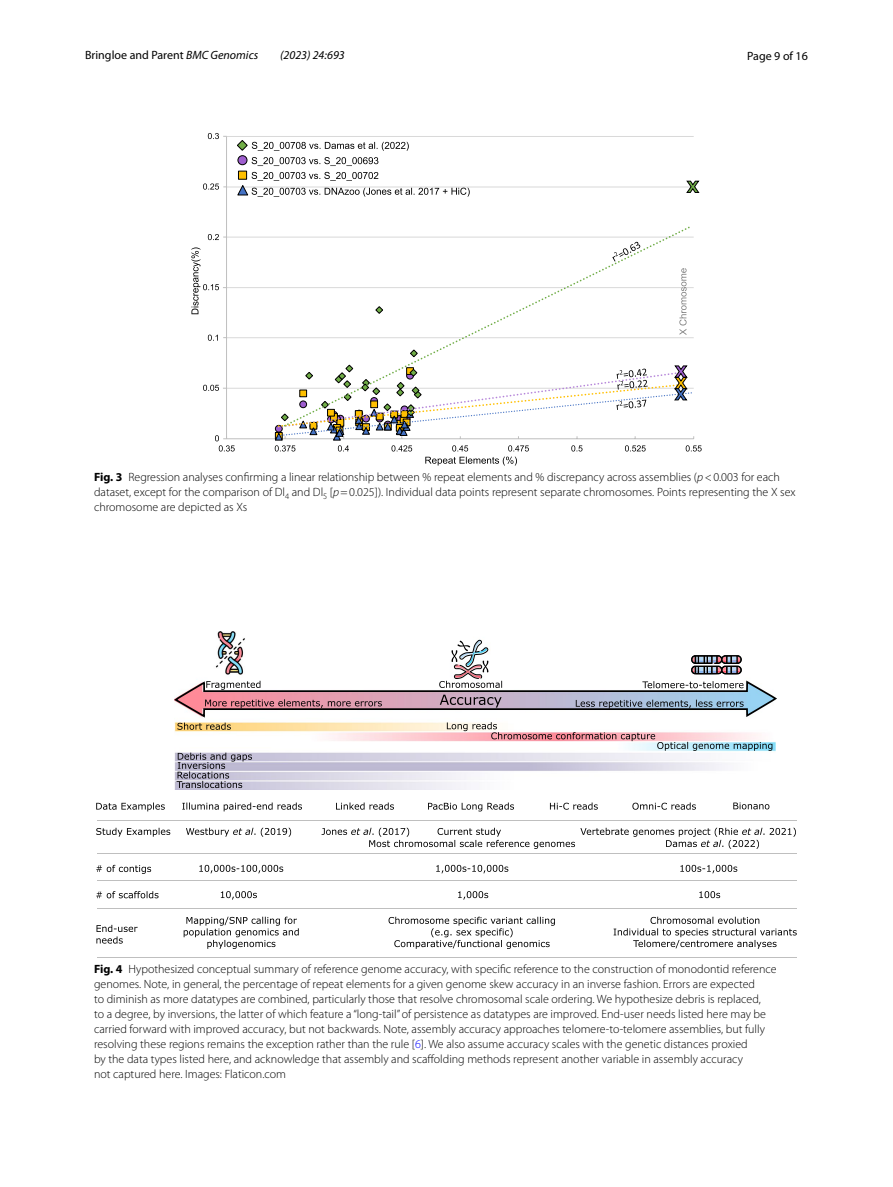
<style>
.page{position:relative;width:893px;height:1187px;background:#fff}
.page>*{position:absolute;margin:0;border:0;box-sizing:border-box;transform-origin:0 0}
.t1{font:300 12px/15px "Myriad Pro";color:#000}
.t2{font:12px "Myriad Pro";color:#000}
.t3{font:italic 12px "Myriad Pro";color:#000}
.s1{font-style:italic}
.s2{font-weight:700}
.s3{color:#00f}
</style>
<div class="page">
<hr style="left:227px;top:388px;width:467px;height:1px;background:#d9d9d9">
<hr style="left:227px;top:337px;width:467px;height:1px;background:#d9d9d9">
<hr style="left:227px;top:287px;width:467px;height:1px;background:#d9d9d9">
<hr style="left:227px;top:237px;width:467px;height:1px;background:#d9d9d9">
<hr style="left:227px;top:187px;width:467px;height:1px;background:#d9d9d9">
<hr style="left:227px;top:136px;width:467px;height:1px;background:#d9d9d9">
<hr style="left:226px;top:136px;width:1px;height:303px;background:#bfbfbf">
<hr style="left:227px;top:438px;width:467px;height:1px;background:#bfbfbf">
<svg style="left:282px;top:226px;width:411px;height:138px"></svg>
<svg style="left:679px;top:268px;width:8px;height:67px"></svg>
<svg style="left:252px;top:157px;width:126px;height:9px"></svg>
<svg style="left:612px;top:242px;width:28px;height:19px"></svg>
<svg style="left:208px;top:133px;width:18px;height:6px"></svg>
<svg style="left:203px;top:183px;width:23px;height:7px"></svg>
<svg style="left:208px;top:234px;width:18px;height:6px"></svg>
<svg style="left:191px;top:247px;width:35px;height:67px"></svg>
<svg style="left:208px;top:334px;width:18px;height:7px"></svg>
<svg style="left:203px;top:385px;width:23px;height:6px"></svg>
<svg style="left:215px;top:435px;width:20px;height:16px"></svg>
<svg style="left:686px;top:180px;width:14px;height:13px"></svg>
<svg style="left:274px;top:364px;width:428px;height:101px"></svg>
<svg style="left:236px;top:172px;width:234px;height:25px"></svg>
<div style="left:238px;top:171px;width:9px;height:9px;background:#ffc000;border:1px solid #000"></div>
<div style="left:238px;top:156px;width:9px;height:9px;background:#9e5ece;border-radius:50%"></div>
<div style="left:237px;top:155px;width:10px;height:10px;border:1px solid #000;border-radius:50%"></div>
<svg style="left:237px;top:140px;width:172px;height:11px"></svg>
<img style="left:174px;top:632px;width:293px;height:157px">
<svg style="left:96px;top:827px;width:74px;height:9px"></svg>
<svg style="left:96px;top:802px;width:69px;height:9px"></svg>
<svg style="left:186px;top:827px;width:105px;height:9px"></svg>
<svg style="left:199px;top:864px;width:84px;height:9px"></svg>
<svg style="left:182px;top:802px;width:120px;height:9px"></svg>
<svg style="left:428px;top:802px;width:268px;height:9px"></svg>
<svg style="left:733px;top:802px;width:36px;height:7px"></svg>
<svg style="left:336px;top:802px;width:58px;height:7px"></svg>
<svg style="left:221px;top:891px;width:36px;height:8px"></svg>
<svg style="left:184px;top:916px;width:115px;height:32px"></svg>
<svg style="left:389px;top:916px;width:166px;height:32px"></svg>
<svg style="left:614px;top:916px;width:183px;height:32px"></svg>
<svg style="left:458px;top:891px;width:30px;height:8px"></svg>
<svg style="left:699px;top:891px;width:21px;height:7px"></svg>
<svg style="left:436px;top:864px;width:72px;height:9px"></svg>
<svg style="left:680px;top:864px;width:57px;height:9px"></svg>
<svg style="left:322px;top:827px;width:474px;height:21px"></svg>
<svg style="left:96px;top:864px;width:55px;height:9px"></svg>
<svg style="left:96px;top:891px;width:63px;height:7px"></svg>
<svg style="left:96px;top:924px;width:42px;height:19px"></svg>
<hr style="left:97px;top:819px;width:700px;height:1px;background:#bfbfbf">
<hr style="left:97px;top:853px;width:700px;height:1px;background:#bfbfbf">
<hr style="left:97px;top:880px;width:700px;height:1px;background:#bfbfbf">
<hr style="left:97px;top:908px;width:700px;height:1px;background:#bfbfbf">
<hr style="left:97px;top:956px;width:700px;height:1px;background:#bfbfbf">
<svg style="left:174px;top:639px;width:603px;height:149px"></svg>
<p class="t2" style="left:85px;top:48px;width:175px">Bringloe and Parent <span class="s1">BMC Genomics</span></p>
<p class="t3" style="left:280px;top:48px;width:66px">(2023) 24:693</p>
<p class="t2" style="left:747px;top:48px;width:62px">Page 9 of 16</p>
<p class="t1" style="left:94px;top:469px;width:703px"><span class="s2">Fig. 3</span> Regression analyses confirming a linear relationship between % repeat elements and % discrepancy across assemblies (<span class="s1">p</span>&lt;0.003 for each dataset, except for the comparison of -Dl<sub>4</sub> and -Dl<sub>5</sub> [<span class="s1">p</span>=0.025]). Individual data points represent separate chromosomes. Points representing the X sex chromosome are depicted as Xs</p>
<p class="t1" style="left:94px;top:961px;width:684px"><span class="s2">Fig. 4</span> Hypothesized conceptual summary of reference genome accuracy, with specific reference to the construction of monodontid reference genomes. Note, in general, the percentage of repeat elements for a given genome skew accuracy in an inverse fashion. Errors are expected<br>to diminish as more datatypes are combined, particularly those that resolve chromosomal scale ordering. We hypothesize debris is replaced,<br>to a degree, by inversions, the latter of which feature a “long-tail” of persistence as datatypes are improved. End-user needs listed here may be carried forward with improved accuracy, but not backwards. Note, assembly accuracy approaches telomere-to-telomere assemblies, but fully resolving these regions remains the exception rather than the rule [<span class="s3">6</span>]. We also assume accuracy scales with the genetic distances proxied<br>by the data types listed here, and acknowledge that assembly and scaffolding methods represent another variable in assembly accuracy<br>not captured here. Images: Flaticon.com</p>
</div>
